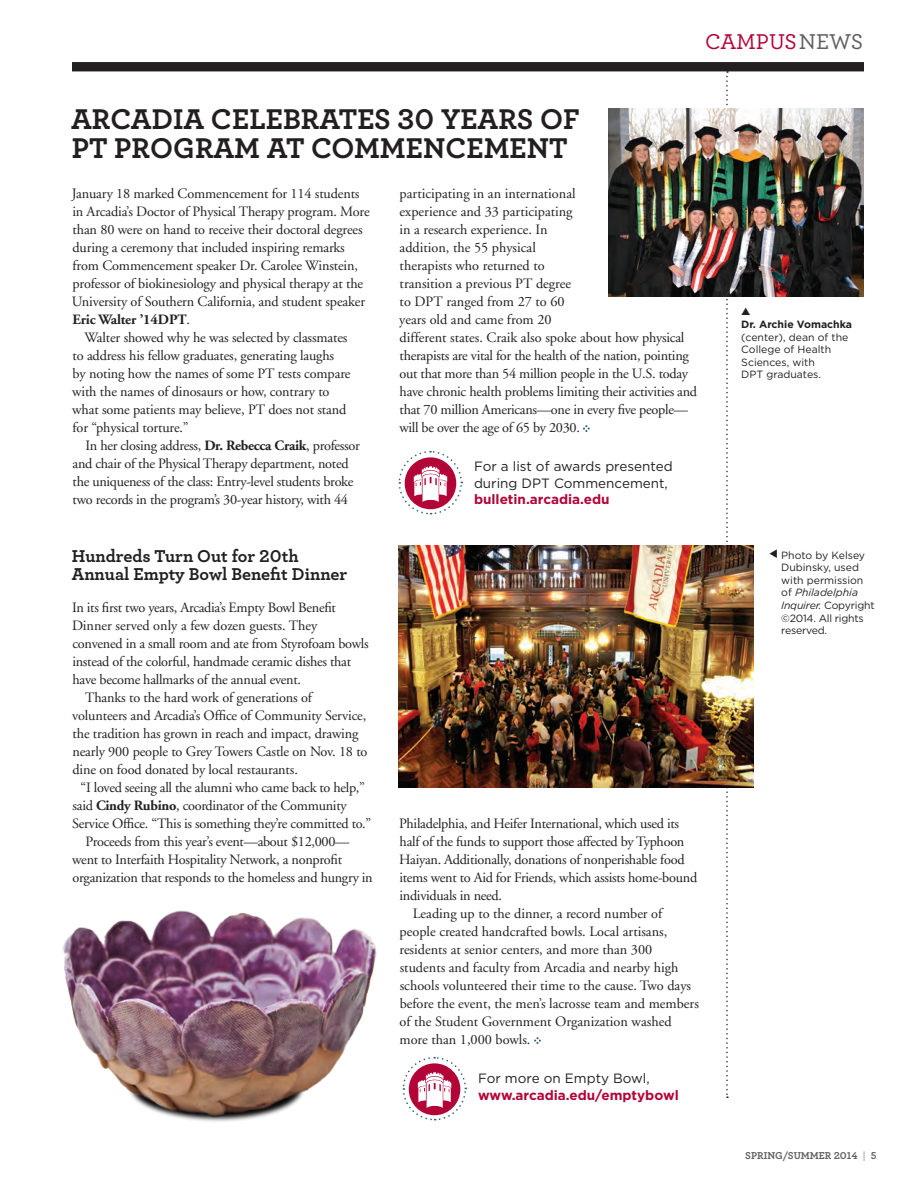
<style>
.page{position:relative;width:918px;height:1188px;background:#fff}
.page>*{position:absolute;margin:0;border:0;box-sizing:border-box;transform-origin:0 0}
.Header_2{font:30px/28.5px "Archer Bold LF";color:#231f20}
.t1{font:22.5px "Archer Medium LF";letter-spacing:-.01em;color:#b30437}
.Copy{font:18px/18px "Archer Bold LF";color:#231f20}
.Copy-2{font:14.25px/18px "Adobe Garamond";letter-spacing:-.01em;color:#231f20}
.Copy-First_Paragraph{font:14.25px/18px "Adobe Garamond";letter-spacing:-.01em;color:#231f20}
.Copy-3{font:13.5px/16.5px "Gotham";color:#231f20}
.Copy-4{font:700 13.5px/16.5px "Gotham";color:#b30437}
.t2{font:10.5px/12.6px "Gotham";color:#231f20}
.t3{font:10.5px "Archer Bold LF";color:#5f5f62}
.s1{color:#5f5f62}
.s2{font-weight:700}
.s3{font-weight:700;color:#b30437}
.s4{font-weight:400;color:#231f20}
.s5{font-style:italic}
.s6{font-family:"Archer Book LF"}
</style>
<div class="page">
<svg style="left:534px;top:1037px;width:7px;height:7px"></svg>
<svg style="left:583px;top:425px;width:7px;height:7px"></svg>
<img style="left:62px;top:910px;width:315px;height:212px">
<svg style="left:398px;top:450px;width:65px;height:65px"></svg>
<svg style="left:402px;top:1056px;width:65px;height:65px"></svg>
<svg style="left:726px;top:71px;width:2px;height:1027px"></svg>
<div style="left:72px;top:62px;width:792px;height:9px;background:#231f20"></div>
<img style="left:399px;top:545px;width:354px;height:242px">
<img style="left:608px;top:108px;width:255px;height:189px">
<p class="t1" style="left:705px;top:28px;width:159px">CAMPUS <span class="s1">NEWS</span></p>
<p class="Header_2" style="left:71px;top:104px;width:510px">ARCADIA CELEBRATES 30 YEARS OF<br>PT PROGRAM AT COMMENCEMENT</p>
<p class="Copy-First_Paragraph" style="left:72px;top:185px;width:299px">January 18 marked Commencement for 114 students in Arcadia’s Doctor of Physical Therapy program. More than 80 were on hand to receive their doctoral degrees during a ceremony that included inspiring remarks from Commencement speaker Dr. Carolee Winstein, professor of biokinesiology and physical therapy at the University of Southern California, and student speaker <span class="s2">Eric Walter ’14DPT</span>.</p>
<p class="Copy-2" style="left:72px;top:329px;width:280px;text-indent:12px">Walter showed why he was selected by classmates to address his fellow graduates, generating laughs by noting how the names of some PT tests compare with the names of dinosaurs or how, contrary to what some patients may believe, PT does not stand for “physical torture.”</p>
<p class="Copy-2" style="left:73px;top:437px;width:289px;text-indent:13px">In her closing address, <span class="s2">Dr. Rebecca Craik</span>, professor and chair of the Physical Therapy department, noted the uniqueness of the class: Entry-level students broke two records in the program’s 30-year history, with 44</p>
<p class="Copy-2" style="left:399px;top:185px;width:299px">participating in an international<br>experience and 33 participating<br>in a research experience. In<br>addition, the 55 physical<br>therapists who returned to<br>transition a previous PT degree<br>to DPT ranged from 27 to 60<br>years old and came from 20<br>different states. Craik also spoke about how physical therapists are vital for the health of the nation, pointing out that more than 54 million people in the U.S. today have chronic health problems limiting their activities and that 70 million Americans—one in every five people— will be over the age of 65 by 2030.</p>
<p class="Copy-3" style="left:474px;top:458px;width:200px">For a list of awards presented during DPT Commencement, <span class="s3">bulletin.arcadia.edu</span></p>
<p class="t2" style="left:741px;top:318px;width:112px"><span class="s2">Dr. Archie Vomachka </span>(center), dean of the<br>College of Health<br>Sciences, with<br>DPT graduates.</p>
<p class="Copy" style="left:72px;top:546px;width:277px">Hundreds Turn Out for 20th<br>Annual Empty Bowl Benefit Dinner</p>
<p class="Copy-First_Paragraph" style="left:72px;top:599px;width:298px">In its first two years, Arcadia’s Empty Bowl Benefit Dinner served only a few dozen guests. They convened in a small room and ate from Styrofoam bowls instead of the colorful, handmade ceramic dishes that have become hallmarks of the annual event.</p>
<p class="Copy-2" style="left:72px;top:689px;width:297px;text-indent:13px">Thanks to the hard work of generations of volunteers and Arcadia’s Office of Community Service, the tradition has grown in reach and impact, drawing nearly 900 people to Grey Towers Castle on Nov. 18 to dine on food donated by local restaurants.</p>
<p class="Copy-2" style="left:72px;top:779px;width:300px;text-indent:8px">“I loved seeing all the alumni who came back to help,” said <span class="s2">Cindy Rubino</span>, coordinator of the Community<br>Service Office. “This is something they’re committed to.”</p>
<p class="Copy-2" style="left:72px;top:833px;width:302px;text-indent:13px">Proceeds from this year’s event—about $12,000— went to Interfaith Hospitality Network, a nonprofit organization that responds to the homeless and hungry in</p>
<p class="Copy-2" style="left:399px;top:815px;width:300px">Philadelphia, and Heifer International, which used its half of the funds to support those affected by Typhoon Haiyan. Additionally, donations of nonperishable food items went to Aid for Friends, which assists home-bound individuals in need.</p>
<p class="Copy-2" style="left:399px;top:905px;width:301px;text-indent:13px">Leading up to the dinner, a record number of people created handcrafted bowls. Local artisans, residents at senior centers, and more than 300 students and faculty from Arcadia and nearby high schools volunteered their time to the cause. Two days before the event, the men’s lacrosse team and members of the Student Government Organization washed more than 1,000 bowls.</p>
<p class="Copy-4" style="left:478px;top:1070px;width:202px"><span class="s4">For more on Empty Bowl, </span>www.arcadia.edu/emptybowl</p>
<p class="t2" style="left:781px;top:548px;width:95px">Photo by Kelsey<br>Dubinsky, used with permission of <span class="s5">Philadelphia<br>Inquirer.</span> Copyright ©2014. All rights reserved.</p>
<p class="t3" style="left:745px;top:1149px;width:133px">SPRING/SUMMER 2014 <span class="s6">|</span> 5</p>
</div>
